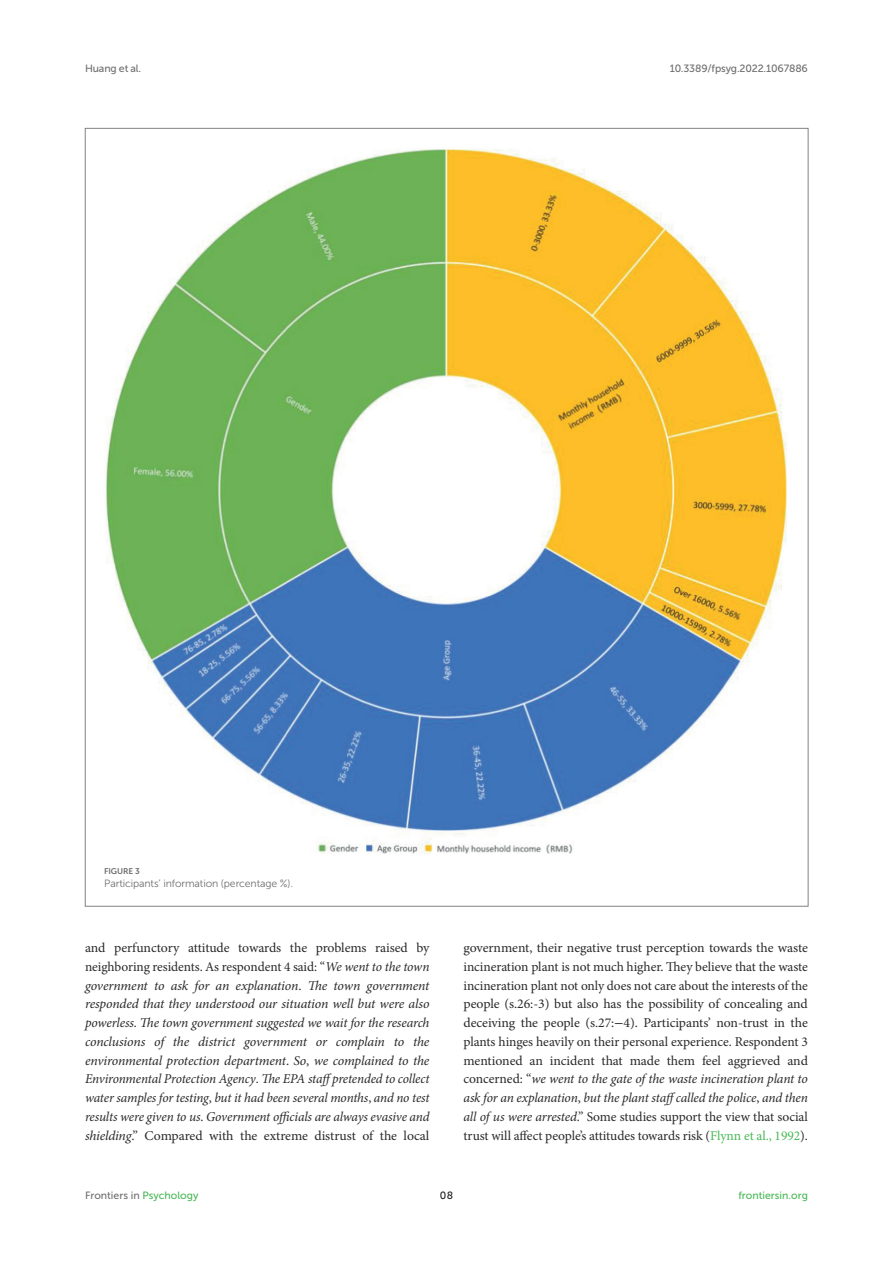
<style>
.page{position:relative;width:893px;height:1263px;background:#fff}
.page>*{position:absolute;margin:0;border:0;box-sizing:border-box;transform-origin:0 0}
.TEXT{font:13.5px/18.8px "Minion Pro";letter-spacing:-.005em;color:#292929;text-align:justify}
.TEXT-2{font:italic 13.5px/18.8px "Minion Pro";letter-spacing:-.01em;color:#292929;text-align:justify}
.t1{font:10.5px "Museo Sans 500";letter-spacing:-.015em;color:#6f6f70}
.FIG_LEG{font:10.5px "Museo Sans 300";letter-spacing:-.01em;color:#6f6f70}
.t2{font:10.5px "Museo Sans 500";color:#49b856}
.t3{font:10.5px "Museo Sans 500";color:#231f20}
.FIG_HD{font:8.25px "Museo Sans 700";letter-spacing:-.01em;color:#6f6f70}
.s1{font-style:normal}
.s2{font-family:"STIX General"}
.s3{font-style:italic}
.s4{color:#49b856}
</style>
<div class="page">
<img style="left:106px;top:149px;width:681px;height:705px">
<p class="t1" style="left:85px;top:63px;width:58px">Huang et al.</p>
<p class="t1" style="left:670px;top:63px;width:140px">10.3389/fpsyg.2022.1067886</p>
<p class="FIG_HD" style="left:104px;top:866px;width:37px">FIGURE 3</p>
<p class="FIG_LEG" style="left:104px;top:878px;width:190px">Participants’ information (percentage %).</p>
<p class="TEXT-2" style="left:85px;top:938px;width:346px"><span class="s1">and perfunctory attitude towards the problems raised by neighboring residents. As respondent 4 said: “</span>We went to the town government to ask for an explanation<span class="s1">.</span> The town government responded that they understood our situation well but were also powerless<span class="s1">.</span> The town government suggested we wait for the research conclusions of the district government or complain to the environmental protection department<span class="s1">.</span> So<span class="s1">,</span> we complained to the Environmental Protection Agency<span class="s1">.</span> The EPA staffpretended to collect water samples for testing<span class="s1">,</span> but it had been several months<span class="s1">,</span> and no test results were given to us<span class="s1">.</span> Government officials are always evasive and shielding<span class="s1">.” Compared with the extreme distrust of the local</span></p>
<p class="TEXT" style="left:463px;top:938px;width:346px">government, their negative trust perception towards the waste incineration plant is not much higher. They believe that the waste incineration plant not only does not care about the interests of the people (s.26:-3) but also has the possibility of concealing and deceiving the people (s.27:<span class="s2">−</span>4). Participants’ non-trust in the plants hinges heavily on their personal experience. Respondent 3 mentioned an incident that made them feel aggrieved and concerned: “<span class="s3">we went to the gate of the waste incineration plant to ask for an explanation</span>, <span class="s3">but the plant staffcalled the police</span>, <span class="s3">and then all of us were arrested</span>.” Some studies support the view that social trust will affect people’s attitudes towards risk (<span class="s4">Flynn et al., 1992</span>).</p>
<p class="t1" style="left:85px;top:1190px;width:115px">Frontiers in <span class="s4">Psychology</span></p>
<p class="t3" style="left:440px;top:1190px;width:15px">08</p>
<p class="t2" style="left:738px;top:1190px;width:71px">frontiersin.org</p>
</div>
